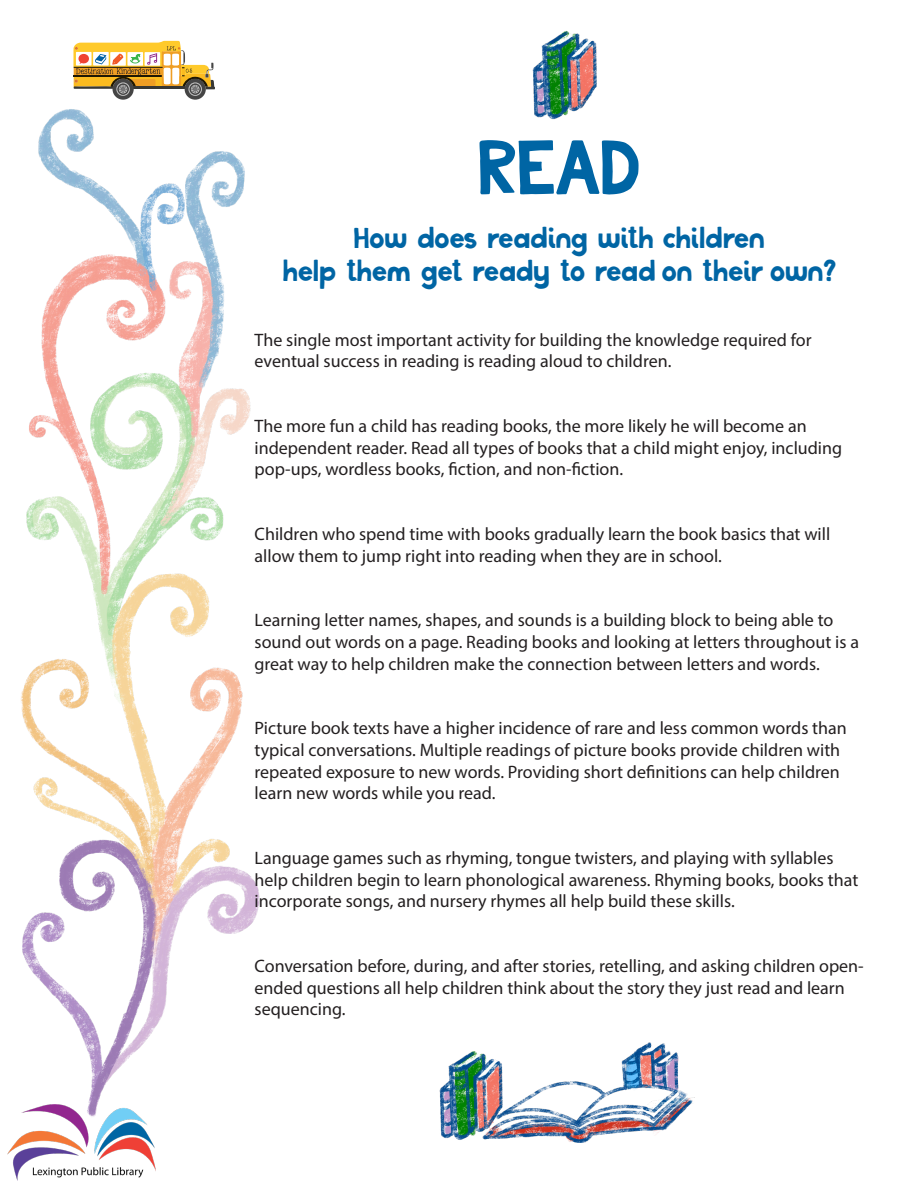
<style>
.page{position:relative;width:918px;height:1188px;background:#fff}
.page>*{position:absolute;margin:0;border:0;box-sizing:border-box;transform-origin:0 0}
.t1{font:72px "Bluberry";color:#0065a4}
.t2{font:27px/32.4px "Bluberry";color:#0065a4;text-align:center}
.t3{font:18px/21.6px "Myriad Pro";color:#231f20}
</style>
<div class="page">
<svg style="left:73px;top:41px;width:142px;height:50px"></svg>
<img style="left:7px;top:1137px;width:136px;height:44px">
<img style="left:21px;top:91px;width:239px;height:1080px">
<img style="left:439px;top:1043px;width:255px;height:100px">
<img style="left:532px;top:31px;width:65px;height:89px">
<p class="t1" style="left:478px;top:134px;width:164px">READ</p>
<p class="t2" style="left:282px;top:225px;width:555px">How does reading with children<br>help them get ready to read on their own?</p>
<p class="t3" style="left:255px;top:328px;width:559px">The single most important activity for building the knowledge required for eventual success in reading is reading aloud to children.</p>
<p class="t3" style="left:255px;top:415px;width:589px">The more fun a child has reading books, the more likely he will become an independent reader. Read all types of books that a child might enjoy, including pop-ups, wordless books, fiction, and non-fiction.</p>
<p class="t3" style="left:255px;top:523px;width:577px">Children who spend time with books gradually learn the book basics that will allow them to jump right into reading when they are in school.</p>
<p class="t3" style="left:255px;top:609px;width:606px">Learning letter names, shapes, and sounds is a building block to being able to sound out words on a page. Reading books and looking at letters throughout is a great way to help children make the connection between letters and words.</p>
<p class="t3" style="left:255px;top:717px;width:594px">Picture book texts have a higher incidence of rare and less common words than typical conversations. Multiple readings of picture books provide children with repeated exposure to new words. Providing short definitions can help children learn new words while you read.</p>
<p class="t3" style="left:255px;top:847px;width:605px">Language games such as rhyming, tongue twisters, and playing with syllables help children begin to learn phonological awareness. Rhyming books, books that incorporate songs, and nursery rhymes all help build these skills.</p>
<p class="t3" style="left:255px;top:955px;width:611px">Conversation before, during, and after stories, retelling, and asking children open&shy;ended questions all help children think about the story they just read and learn sequencing.</p>
</div>
